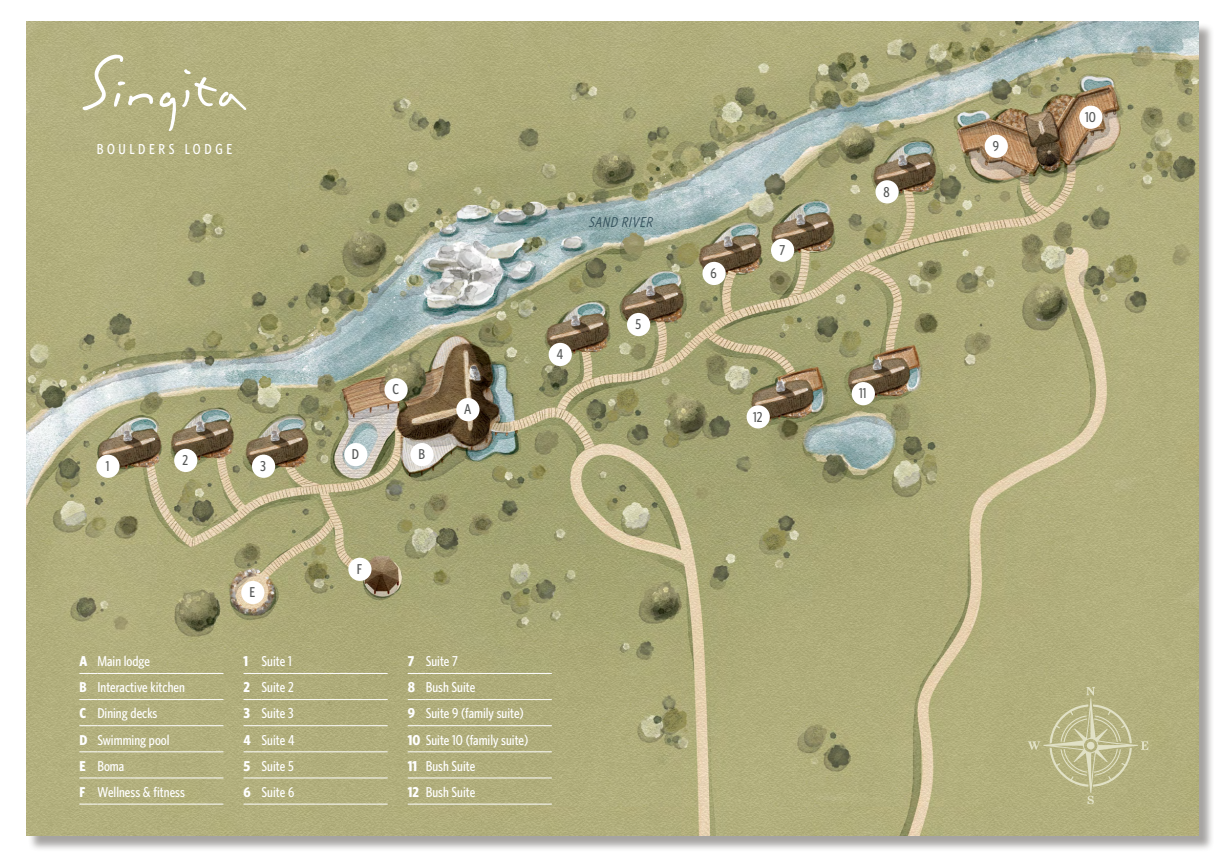
<style>
.page{position:relative;width:1225px;height:857px;background:#fff}
.page>*{position:absolute;margin:0;border:0;box-sizing:border-box;transform-origin:0 0}
.t1{font:500 14.55px "Whitney Condensed";letter-spacing:.25em;color:#fff}
.t2{font:500 14.4px/26.1px "Whitney Condensed";color:#fff}
.t3{font:500 14.4px "Whitney Condensed";color:#565857}
.t4{font:italic 14.4px "Whitney Condensed";color:#324f5a}
.s1{font-weight:700}
</style>
<div class="page">
<div style="left:28px;top:23px;width:1186px;height:828px;background:#4d4945;opacity:.5"></div>
<img style="left:27px;top:21px;width:1171px;height:814px">
<div style="left:456px;top:398px;width:23px;height:23px;background:#fff;border-radius:50%"></div>
<div style="left:410px;top:443px;width:24px;height:23px;background:#fff;border-radius:50%"></div>
<div style="left:384px;top:378px;width:24px;height:23px;background:#fff;border-radius:50%"></div>
<div style="left:344px;top:443px;width:23px;height:23px;background:#fff;border-radius:50%"></div>
<div style="left:241px;top:581px;width:23px;height:23px;background:#fff;border-radius:50%"></div>
<div style="left:348px;top:557px;width:23px;height:24px;background:#fff;border-radius:50%"></div>
<div style="left:96px;top:454px;width:24px;height:24px;background:#fff;border-radius:50%"></div>
<div style="left:174px;top:449px;width:23px;height:23px;background:#fff;border-radius:50%"></div>
<div style="left:252px;top:454px;width:23px;height:24px;background:#fff;border-radius:50%"></div>
<div style="left:548px;top:343px;width:24px;height:23px;background:#fff;border-radius:50%"></div>
<div style="left:627px;top:313px;width:23px;height:23px;background:#fff;border-radius:50%"></div>
<div style="left:702px;top:262px;width:23px;height:23px;background:#fff;border-radius:50%"></div>
<div style="left:771px;top:238px;width:23px;height:24px;background:#fff;border-radius:50%"></div>
<div style="left:875px;top:180px;width:23px;height:23px;background:#fff;border-radius:50%"></div>
<div style="left:984px;top:135px;width:24px;height:23px;background:#fff;border-radius:50%"></div>
<div style="left:1079px;top:106px;width:23px;height:23px;background:#fff;border-radius:50%"></div>
<div style="left:851px;top:382px;width:24px;height:23px;background:#fff;border-radius:50%"></div>
<div style="left:746px;top:405px;width:24px;height:23px;background:#fff;border-radius:50%"></div>
<svg style="left:79px;top:673px;width:18px;height:1px"></svg>
<hr style="left:97px;top:673px;width:126px;height:1px;background:#fff">
<svg style="left:79px;top:699px;width:18px;height:1px"></svg>
<hr style="left:97px;top:699px;width:126px;height:1px;background:#fff">
<svg style="left:79px;top:725px;width:18px;height:1px"></svg>
<hr style="left:97px;top:725px;width:126px;height:1px;background:#fff">
<svg style="left:79px;top:751px;width:18px;height:1px"></svg>
<hr style="left:97px;top:751px;width:126px;height:1px;background:#fff">
<svg style="left:79px;top:777px;width:18px;height:1px"></svg>
<hr style="left:97px;top:777px;width:126px;height:1px;background:#fff">
<svg style="left:79px;top:803px;width:18px;height:1px"></svg>
<hr style="left:97px;top:803px;width:126px;height:1px;background:#fff">
<svg style="left:243px;top:673px;width:18px;height:1px"></svg>
<hr style="left:261px;top:673px;width:127px;height:1px;background:#fff">
<svg style="left:243px;top:699px;width:18px;height:1px"></svg>
<hr style="left:261px;top:699px;width:127px;height:1px;background:#fff">
<svg style="left:243px;top:725px;width:18px;height:1px"></svg>
<hr style="left:261px;top:725px;width:127px;height:1px;background:#fff">
<svg style="left:243px;top:751px;width:18px;height:1px"></svg>
<hr style="left:261px;top:751px;width:127px;height:1px;background:#fff">
<svg style="left:243px;top:777px;width:18px;height:1px"></svg>
<hr style="left:261px;top:777px;width:127px;height:1px;background:#fff">
<svg style="left:243px;top:803px;width:18px;height:1px"></svg>
<hr style="left:261px;top:803px;width:127px;height:1px;background:#fff">
<svg style="left:408px;top:673px;width:18px;height:1px"></svg>
<hr style="left:426px;top:673px;width:126px;height:1px;background:#fff">
<svg style="left:408px;top:699px;width:18px;height:1px"></svg>
<hr style="left:426px;top:699px;width:126px;height:1px;background:#fff">
<svg style="left:408px;top:725px;width:18px;height:1px"></svg>
<hr style="left:426px;top:725px;width:126px;height:1px;background:#fff">
<svg style="left:408px;top:751px;width:18px;height:1px"></svg>
<hr style="left:426px;top:751px;width:126px;height:1px;background:#fff">
<svg style="left:408px;top:777px;width:18px;height:1px"></svg>
<hr style="left:426px;top:777px;width:126px;height:1px;background:#fff">
<svg style="left:408px;top:803px;width:18px;height:1px"></svg>
<hr style="left:426px;top:803px;width:126px;height:1px;background:#fff">
<svg style="left:82px;top:54px;width:165px;height:77px;background:#b9b689"></svg>
<svg style="left:1027px;top:686px;width:121px;height:118px;background:#b8b686"></svg>
<div style="left:1086px;top:741px;width:8px;height:8px;background:#e1e1c6;border-radius:50%"></div>
<p class="t1" style="left:97px;top:140px;width:137px">BOULDERS LODGE</p>
<p class="t3" style="left:106px;top:457px;width:5px">1</p>
<p class="t3" style="left:183px;top:451px;width:7px">2</p>
<p class="t3" style="left:260px;top:457px;width:7px">3</p>
<p class="t3" style="left:352px;top:445px;width:9px">D</p>
<p class="t3" style="left:392px;top:380px;width:8px">C</p>
<p class="t3" style="left:418px;top:445px;width:8px">B</p>
<p class="t3" style="left:464px;top:400px;width:9px">A</p>
<p class="t4" style="left:588px;top:213px;width:69px">SAND RIVER</p>
<p class="t3" style="left:557px;top:345px;width:8px">4</p>
<p class="t3" style="left:635px;top:315px;width:7px">5</p>
<p class="t3" style="left:250px;top:583px;width:7px">E</p>
<p class="t3" style="left:357px;top:560px;width:7px">F</p>
<p class="t2" style="left:79px;top:647px;width:107px"><span class="s1">A</span> Main lodge<br><span class="s1">B</span> Interactive kitchen<br><span class="s1">C</span> Dining decks<br><span class="s1">D</span> Swimming pool<br><span class="s1">E</span> Boma<br><span class="s1">F</span> Wellness &amp; fitness</p>
<p class="t2" style="left:243px;top:647px;width:52px"><span class="s1">1</span> Suite 1<br><span class="s1">2</span> Suite 2<br><span class="s1">3</span> Suite 3<br><span class="s1">4</span> Suite 4<br><span class="s1">5</span> Suite 5<br><span class="s1">6</span> Suite 6</p>
<p class="t2" style="left:408px;top:647px;width:122px"><span class="s1">7</span> Suite 7<br><span class="s1">8</span> Bush Suite<br><span class="s1">9</span> Suite 9 (family suite)<br><span class="s1">10</span> Suite 10 (family suite)<br><span class="s1">11</span> Bush Suite<br><span class="s1">12</span> Bush Suite</p>
<p class="t3" style="left:710px;top:264px;width:8px">6</p>
<p class="t3" style="left:779px;top:241px;width:7px">7</p>
<p class="t3" style="left:753px;top:407px;width:11px">12</p>
<p class="t3" style="left:883px;top:183px;width:8px">8</p>
<p class="t3" style="left:859px;top:384px;width:9px">11</p>
<p class="t3" style="left:992px;top:137px;width:8px">9</p>
<p class="t3" style="left:1085px;top:108px;width:12px">10</p>
</div>
